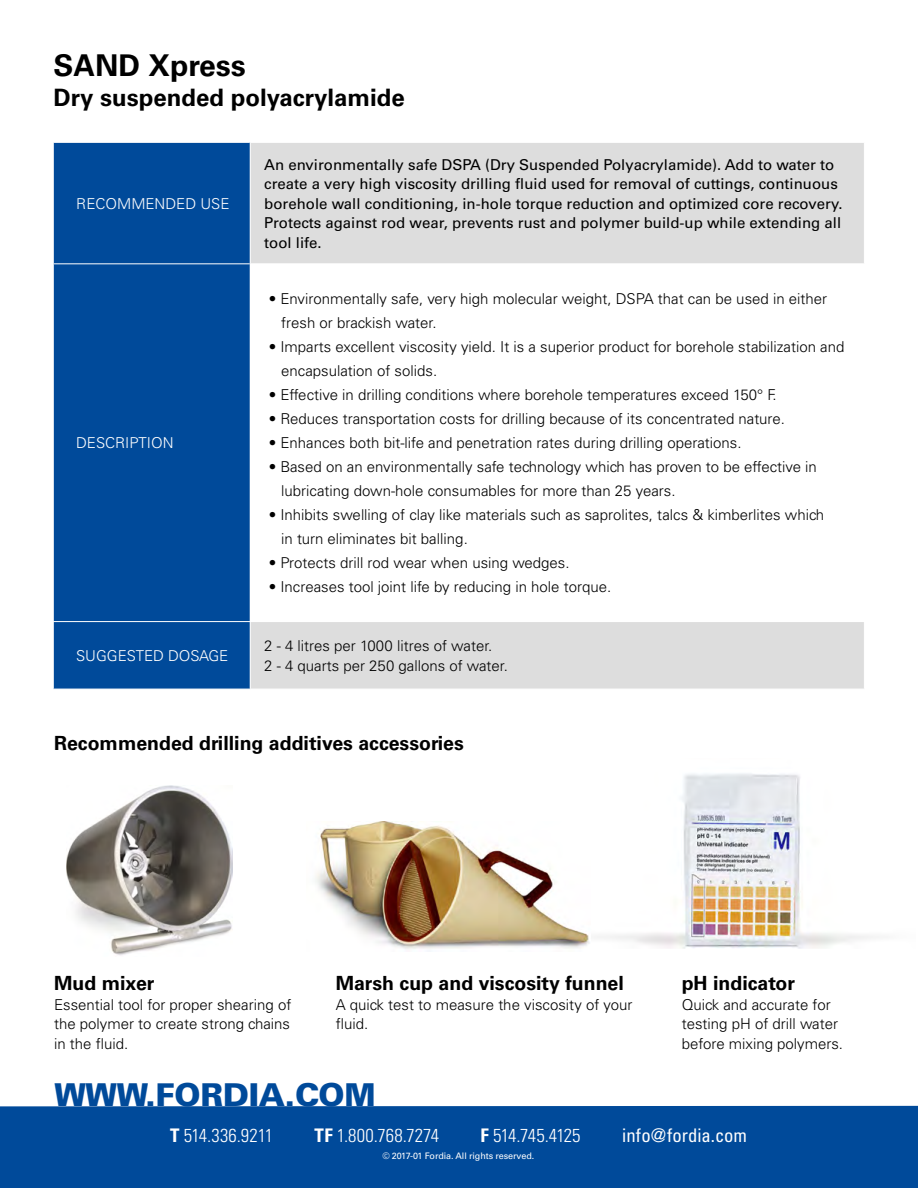
<style>
.page{position:relative;width:918px;height:1188px;background:#fff}
.page>*{position:absolute;margin:0;border:0;box-sizing:border-box;transform-origin:0 0}
.t1{font:900 31.5px "Univers LT Std";letter-spacing:-.01em;color:#004a9a}
.t2{font:700 30px "Univers LT Std";color:#000}
.t3{font:700 24px "Univers LT Std";color:#000}
.t4{font:700 19.5px "Univers LT Std";color:#000}
.t5{font:300 condensed 18.75px "Univers LT Std";color:#fff}
.t6{font:condensed 18.75px "Univers LT Std";color:#fff}
.t7{font:300 condensed 18.75px "Univers LT Std";letter-spacing:-.04em;color:#fff}
.t8{font:300 15px/19.5px "Univers LT Std";color:#000}
.t9{font:15px/19.5px "Univers LT Std";color:#000}
.t10{font:300 15px "Univers LT Std";color:#fff}
.t11{font:9px "Univers LT Std";letter-spacing:-.01em;color:#fff}
.s1{font-weight:700}
</style>
<div class="page">
<img style="left:597px;top:773px;width:276px;height:176px">
<div style="left:54px;top:143px;width:196px;height:546px;background:#004a9a"></div>
<div style="left:251px;top:143px;width:613px;height:546px;background:#ddd"></div>
<div style="left:250px;top:264px;width:614px;height:358px;background:#fff"></div>
<hr style="left:53px;top:263px;width:197px;height:1px;background:#fff">
<hr style="left:53px;top:621px;width:197px;height:1px;background:#fff">
<hr style="left:250px;top:263px;width:614px;height:1px;background:#fff">
<div style="left:0;top:1106px;width:918px;height:82px;background:#004a9a"></div>
<img style="left:66px;top:786px;width:167px;height:170px">
<img style="left:315px;top:822px;width:275px;height:127px">
<h2 class="t2" style="left:53px;top:48px;width:194px">SAND Xpress</h2>
<h3 class="t3" style="left:53px;top:83px;width:353px">Dry suspended polyacrylamide</h3>
<p class="t10" style="left:76px;top:194px;width:155px">RECOMMENDED USE</p>
<p class="t10" style="left:76px;top:434px;width:99px">DESCRIPTION</p>
<p class="t9" style="left:264px;top:155px;width:580px">An environmentally safe DSPA (Dry Suspended Polyacrylamide). Add to water to create a very high viscosity drilling fluid used for removal of cuttings, continuous borehole wall conditioning, in-hole torque reduction and optimized core recovery.<br>Protects against rod wear, prevents rust and polymer build-up while extending all tool life.</p>
<p class="t8" style="left:281px;top:287px;width:547px;line-height:24px;text-indent:-13px">• Environmentally safe, very high molecular weight, DSPA that can be used in either fresh or brackish water.</p>
<p class="t8" style="left:281px;top:335px;width:565px;line-height:24px;text-indent:-13px">• Imparts excellent viscosity yield. It is a superior product for borehole stabilization and encapsulation of solids.</p>
<p class="t8" style="left:269px;top:385px;width:509px">• Effective in drilling conditions where borehole temperatures exceed 150° F.</p>
<p class="t8" style="left:269px;top:409px;width:518px">• Reduces transportation costs for drilling because of its concentrated nature.</p>
<p class="t8" style="left:269px;top:433px;width:474px">• Enhances both bit-life and penetration rates during drilling operations.</p>
<p class="t8" style="left:281px;top:455px;width:537px;line-height:24px;text-indent:-13px">• Based on an environmentally safe technology which has proven to be effective in lubricating down-hole consumables for more than 25 years.</p>
<p class="t8" style="left:281px;top:503px;width:544px;line-height:24px;text-indent:-13px">• Inhibits swelling of clay like materials such as saprolites, talcs &amp; kimberlites which in turn eliminates bit balling.</p>
<p class="t8" style="left:269px;top:553px;width:302px">• Protects drill rod wear when using wedges.</p>
<p class="t8" style="left:269px;top:577px;width:344px">• Increases tool joint life by reducing in hole torque.</p>
<p class="t10" style="left:76px;top:646px;width:154px">SUGGESTED DOSAGE</p>
<p class="t8" style="left:264px;top:636px;width:245px">2 - 4 litres per 1000 litres of water.<br>2 - 4 quarts per 250 gallons of water.</p>
<h3 class="t4" style="left:54px;top:731px;width:411px">Recommended drilling additives accessories</h3>
<h3 class="t4" style="left:54px;top:972px;width:102px">Mud mixer</h3>
<p class="t8" style="left:54px;top:995px;width:239px;text-align:justify">Essential tool for proper shearing of the polymer to create strong chains in the fluid.</p>
<h3 class="t4" style="left:336px;top:972px;width:290px">Marsh cup and viscosity funnel</h3>
<p class="t8" style="left:336px;top:995px;width:298px">A quick test to measure the viscosity of your fluid.</p>
<h1 class="t1" style="left:54px;top:1075px;width:323px">WWW.FORDIA.COM</h1>
<h3 class="t4" style="left:682px;top:972px;width:115px">pH indicator</h3>
<p class="t8" style="left:682px;top:995px;width:163px">Quick and accurate for testing pH of drill water before mixing polymers.</p>
<p class="t5" style="left:170px;top:1124px;width:104px"><span class="s1">T</span> 514.336.9211</p>
<p class="t5" style="left:315px;top:1124px;width:126px"><span class="s1">TF</span> 1.800.768.7274</p>
<p class="t7" style="left:481px;top:1124px;width:101px"><span class="s1">F</span> 514.745.4125</p>
<p class="t6" style="left:622px;top:1123px;width:126px">info@fordia.com</p>
<p class="t11" style="left:382px;top:1150px;width:154px">© 2017-01 Fordia. All rights reserved.</p>
</div>
